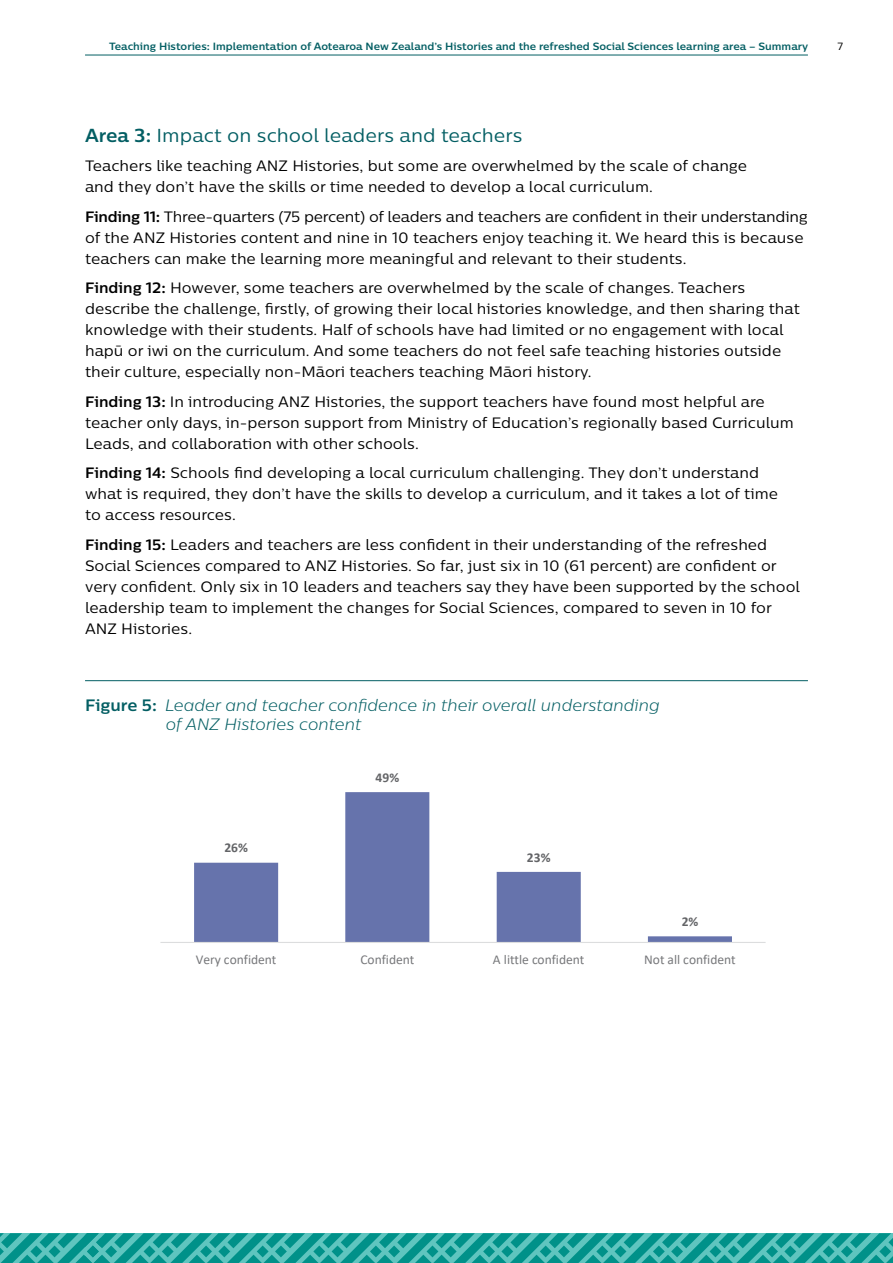
<style>
.page{position:relative;width:893px;height:1263px;background:#fff}
.page>*{position:absolute;margin:0;border:0;box-sizing:border-box;transform-origin:0 0}
.H3___Sub_Heading__Book{font:18.75px "Centrale Sans";color:#035e63}
.Figure_Title__GREP{font:italic 300 16.5px/19.5px "Centrale Sans";color:#035e63}
.Body___UnKeep{font:15px/21px "Centrale Sans";color:#000}
.t1{font:13.5px "Calibri";color:#77787b}
.t2{font:700 13.5px "Calibri";color:#636467}
.t3{font:700 10.5px "Centrale Sans";color:#035e63}
.t4{font:10.5px "Centrale Sans";color:#000}
.s1{font-weight:700}
.s2{font-weight:700;font-style:normal}
</style>
<div class="page">
<hr style="left:85px;top:680px;width:723px;height:1px;background:#035e63">
<svg style="left:194px;top:792px;width:538px;height:150px"></svg>
<hr style="left:160px;top:942px;width:606px;height:1px;background:#dcddde">
<svg style="left:0;top:1233px;width:893px;height:30px;background:#2ba8a1"></svg>
<hr style="left:85px;top:55px;width:723px;height:1px;background:#035e63">
<p class="t3" style="left:109px;top:40px;width:701px">Teaching Histories: Implementation of Aotearoa New Zealand’s Histories and the refreshed Social Sciences learning area – Summary</p>
<p class="t4" style="left:837px;top:40px;width:7px">7</p>
<h3 class="H3___Sub_Heading__Book" style="left:85px;top:123px;width:439px"><span class="s1">Area 3:</span> Impact on school leaders and teachers</h3>
<p class="Body___UnKeep" style="left:85px;top:155px;width:664px">Teachers like teaching ANZ Histories, but some are overwhelmed by the scale of change and they don’t have the skills or time needed to develop a local curriculum.</p>
<p class="Body___UnKeep" style="left:85px;top:206px;width:724px"><span class="s1">Finding 11:</span> Three-quarters (75 percent) of leaders and teachers are confident in their understanding of the ANZ Histories content and nine in 10 teachers enjoy teaching it. We heard this is because teachers can make the learning more meaningful and relevant to their students.</p>
<p class="Body___UnKeep" style="left:85px;top:277px;width:716px"><span class="s1">Finding 12:</span> However, some teachers are overwhelmed by the scale of changes. Teachers describe the challenge, firstly, of growing their local histories knowledge, and then sharing that knowledge with their students. Half of schools have had limited or no engagement with local hapū or iwi on the curriculum. And some teachers do not feel safe teaching histories outside their culture, especially non-Māori teachers teaching Māori history.</p>
<p class="Body___UnKeep" style="left:85px;top:391px;width:710px"><span class="s1">Finding 13:</span> In introducing ANZ Histories, the support teachers have found most helpful are teacher only days, in-person support from Ministry of Education’s regionally based Curriculum<br>Leads, and collaboration with other schools.</p>
<p class="Body___UnKeep" style="left:85px;top:462px;width:694px"><span class="s1">Finding 14:</span> Schools find developing a local curriculum challenging. They don’t understand what is required, they don’t have the skills to develop a curriculum, and it takes a lot of time to access resources.</p>
<p class="Body___UnKeep" style="left:85px;top:534px;width:716px"><span class="s1">Finding 15:</span> Leaders and teachers are less confident in their understanding of the refreshed Social Sciences compared to ANZ Histories. So far, just six in 10 (61 percent) are confident or very confident. Only six in 10 leaders and teachers say they have been supported by the school leadership team to implement the changes for Social Sciences, compared to seven in 10 for ANZ Histories.</p>
<h4 class="Figure_Title__GREP" style="left:166px;top:695px;width:495px;text-indent:-81px"><span class="s2">Figure 5:</span> Leader and teacher confidence in their overall understanding of ANZ Histories content</h4>
<p class="t2" style="left:224px;top:838px;width:25px">26%</p>
<p class="t2" style="left:376px;top:768px;width:25px">49%</p>
<p class="t2" style="left:527px;top:847px;width:25px">23%</p>
<p class="t2" style="left:682px;top:912px;width:18px">2%</p>
<p class="t1" style="left:196px;top:950px;width:82px">Very confident</p>
<p class="t1" style="left:360px;top:950px;width:55px">Confident</p>
<p class="t1" style="left:493px;top:950px;width:93px">A little confident</p>
<p class="t1" style="left:644px;top:950px;width:93px">Not all confident</p>
</div>
